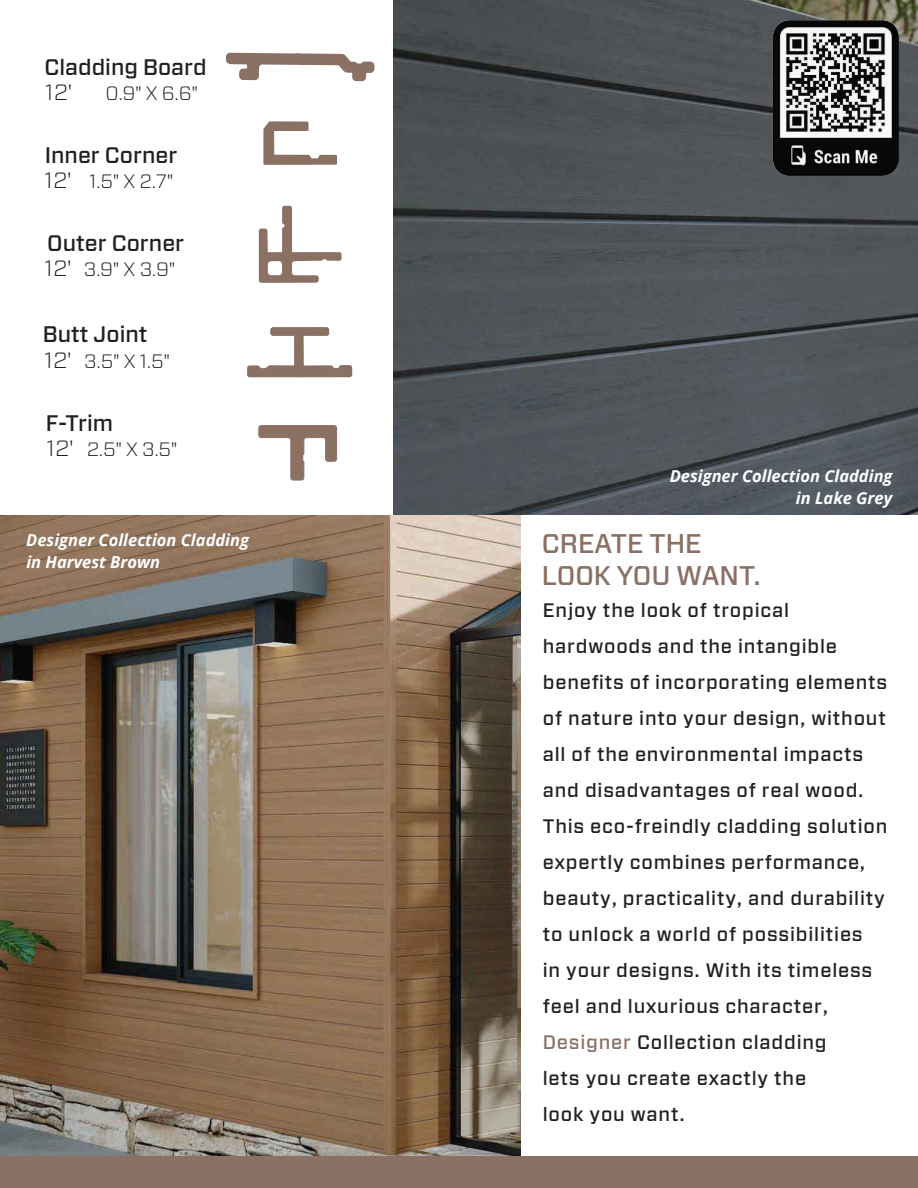
<style>
.page{position:relative;width:918px;height:1188px;background:#fff}
.page>*{position:absolute;margin:0;border:0;box-sizing:border-box;transform-origin:0 0}
.t1{font:500 27px/32.4px "Forza";color:#8b7064}
.t2{font:500 22.5px "Forza";color:#231f20}
.t3{font:300 22.05px "Forza";color:#231f20}
.t4{font:500 19.5px/36px "Forza";letter-spacing:.04em;color:#231f20}
.t5{font:300 19.35px "Forza";color:#231f20}
.t6{font:italic 700 16.5px/22px "Open Sans";color:#fff;text-align:right}
.s1{font-size:22.05px}
.s2{color:#8b7064}
</style>
<div class="page">
<img style="left:0;top:515px;width:520px;height:642px">
<svg style="left:263px;top:121px;width:75px;height:524px"></svg>
<svg style="left:258px;top:204px;width:84px;height:80px"></svg>
<svg style="left:247px;top:325px;width:106px;height:59px"></svg>
<div style="left:270px;top:327px;width:59px;height:9px;border:4px solid #8b7064"></div>
<div style="left:294px;top:329px;width:9px;height:48px;border:4px solid #8b7064"></div>
<svg style="left:258px;top:425px;width:79px;height:56px"></svg>
<svg style="left:226px;top:52px;width:149px;height:30px"></svg>
<img style="left:393px;top:0;width:525px;height:515px">
<div style="left:0;top:1157px;width:918px;height:31px;background:#8b7064"></div>
<img style="left:773px;top:20px;width:125px;height:155px">
<p class="t2" style="left:45px;top:52px;width:163px">Cladding Board</p>
<p class="t3" style="left:45px;top:77px;width:28px">12'</p>
<p class="t5" style="left:105px;top:80px;width:94px">0.9" X 6.6"</p>
<p class="t2" style="left:45px;top:140px;width:134px">Inner Corner</p>
<p class="t5" style="left:45px;top:168px;width:130px"><span class="s1">12'</span> 1.5" X 2.7"</p>
<p class="t2" style="left:47px;top:228px;width:138px">Outer Corner</p>
<p class="t5" style="left:45px;top:256px;width:132px"><span class="s1">12'</span> 3.9" X 3.9"</p>
<p class="t2" style="left:43px;top:319px;width:106px">Butt Joint</p>
<p class="t5" style="left:45px;top:348px;width:127px"><span class="s1">12'</span> 3.5" X 1.5"</p>
<p class="t2" style="left:46px;top:408px;width:69px">F-Trim</p>
<p class="t5" style="left:46px;top:436px;width:132px"><span class="s1">12'</span> 2.5" X 3.5"</p>
<p class="t6" style="left:26px;top:528px;width:224px;text-align:left">Designer Collection Cladding in Harvest Brown</p>
<p class="t6" style="left:670px;top:464px;width:224px">Designer Collection Cladding in Lake Grey</p>
<h1 class="t1" style="left:542px;top:528px;width:221px">CREATE THE<br>LOOK YOU WANT.</h1>
<p class="t4" style="left:543px;top:593px;width:346px">Enjoy the look of tropical hardwoods and the intangible benefits of incorporating elements of nature into your design, without all of the environmental impacts and disadvantages of real wood.<br>This eco-freindly cladding solution expertly combines performance, beauty, practicality, and durability to unlock a world of possibilities<br>in your designs. With its timeless feel and luxurious character,<br><span class="s2">Designer</span> Collection cladding<br>lets you create exactly the<br>look you want.</p>
</div>
